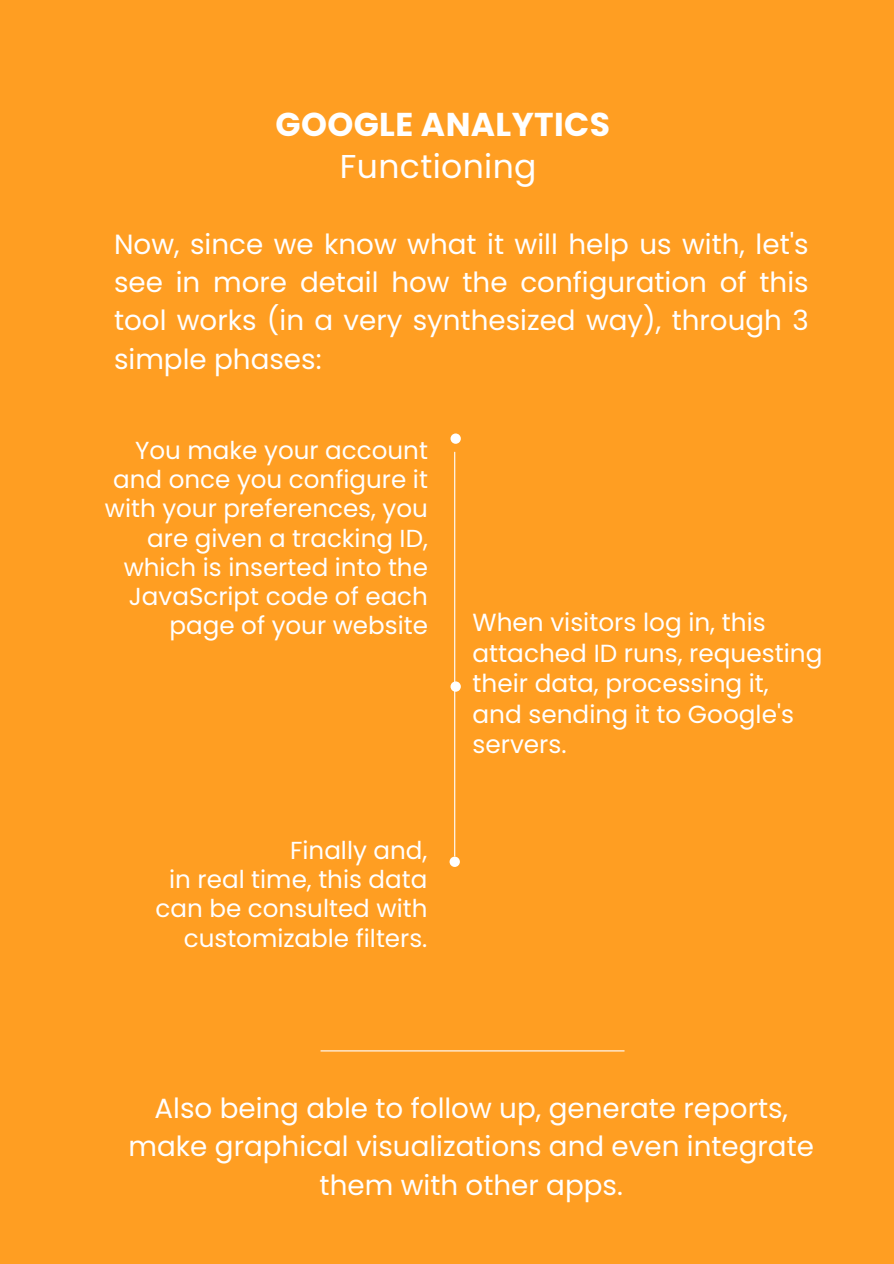
<style>
.page{position:relative;width:894px;height:1264px;background:#fff}
.page>*{position:absolute;margin:0;border:0;box-sizing:border-box;transform-origin:0 0}
.t1{font:700 33px/41.7px "Poppins";letter-spacing:.01em;color:#fff;text-align:center}
.t2{font:27.75px/38.2px "Poppins";color:#fff;text-align:justify}
.t3{font:24.75px/30.3px "Poppins";color:#fff}
.t4{font:24.6px/29.2px "Poppins";color:#fff;text-align:right}
.s1{font-weight:400}
</style>
<div class="page">
<div style="left:0;top:0;width:893px;height:1263px;background:#ff9e22"></div>
<hr style="left:454px;top:452px;width:1px;height:404px;background:#fff">
<div style="left:449px;top:856px;width:11px;height:11px;background:#fff;border-radius:50%"></div>
<div style="left:450px;top:681px;width:10px;height:10px;background:#fff;border-radius:50%"></div>
<div style="left:450px;top:433px;width:10px;height:11px;background:#fff;border-radius:50%"></div>
<hr style="left:320px;top:1050px;width:304px;height:1px;background:#fff">
<p class="t1" style="left:275px;top:104px;width:336px">GOOGLE ANALYTICS<br><span class="s1">Functioning</span></p>
<p class="t2" style="left:114px;top:225px;width:696px">Now, since we know what it will help us with, let's see in more detail how the configuration of this tool works (in a very synthesized way), through 3 simple phases:</p>
<h2 class="t4" style="left:135px;top:435px;width:294px">You make your account</h2>
<p class="t4" style="left:105px;top:465px;width:324px">and once you configure it with your preferences, you are given a tracking ID, which is inserted into the<br>JavaScript code of each page of your website</p>
<p class="t4" style="left:290px;top:835px;width:139px">Finally and,</p>
<p class="t4" style="left:155px;top:864px;width:273px">in real time, this data can be consulted with customizable filters.</p>
<h1 class="t3" style="left:472px;top:607px;width:351px">When visitors log in, this attached ID runs, requesting their data, processing it, and sending it to Google's servers.</h1>
<h2 class="t2" style="left:129px;top:1089px;width:686px;text-align:center">Also being able to follow up, generate reports, make graphical visualizations and even integrate them with other apps.</h2>
</div>
